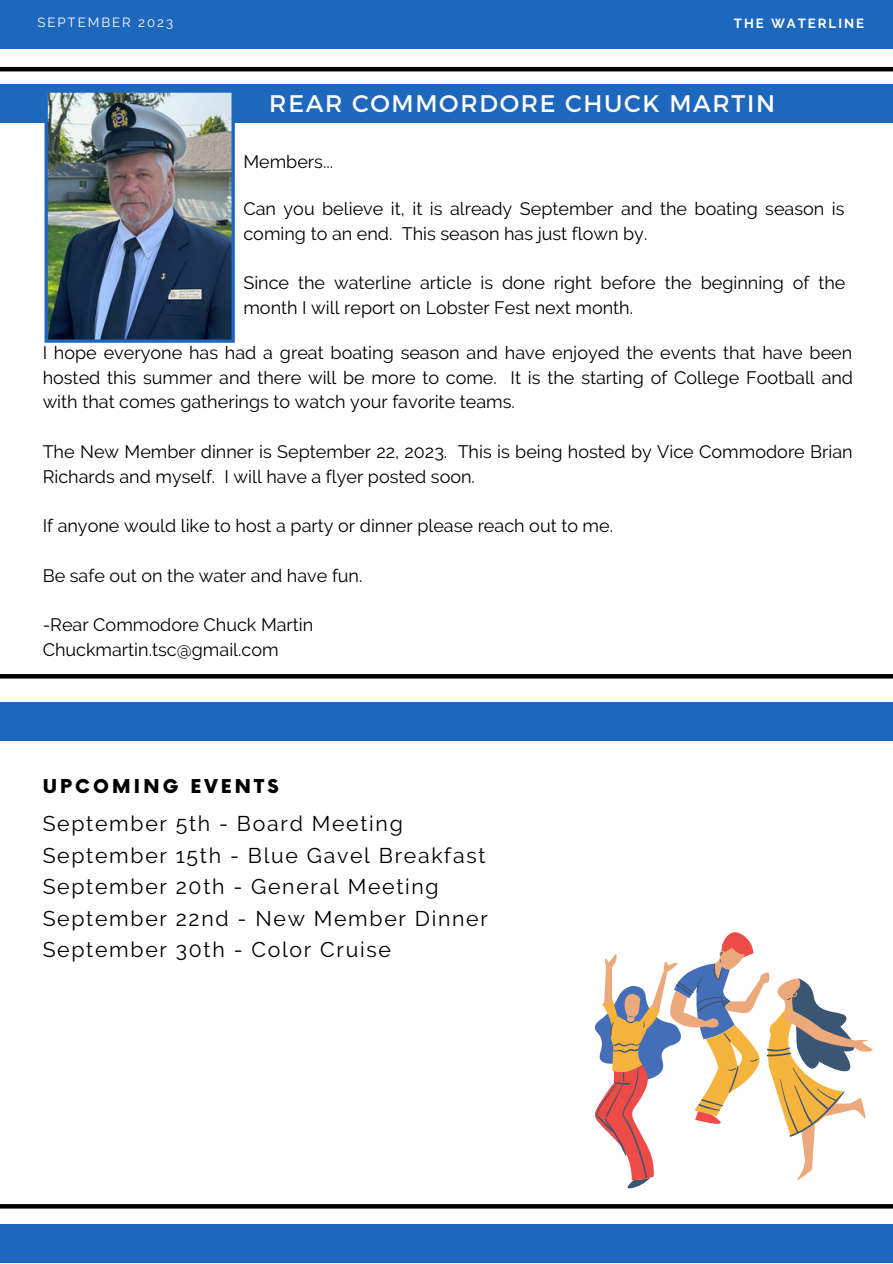
<style>
.page{position:relative;width:893px;height:1264px;background:#fff}
.page>*{position:absolute;margin:0;border:0;box-sizing:border-box;transform-origin:0 0}
.t1{font:24px "Montserrat";letter-spacing:.07em;color:#fff}
.t2{font:21.3px "Raleway";letter-spacing:.08em;color:#000}
.t3{font:900 18.6px "Now";letter-spacing:.17em;color:#000}
.t4{font:18px/24.8px "Raleway";color:#000}
.t5{font:13.2px "Raleway";letter-spacing:.15em;color:#fff}
.t6{font:700 13.2px "Raleway";letter-spacing:.15em;color:#fff}
</style>
<div class="page">
<div style="left:0;top:84px;width:892px;height:38px;background:#1d67bd"></div>
<div style="left:0;top:1224px;width:892px;height:38px;background:#1d67bd"></div>
<img style="left:44px;top:92px;width:191px;height:251px">
<div style="left:0;top:702px;width:892px;height:38px;background:#1d67bd"></div>
<hr style="left:0;top:67px;width:892px;height:4px;background:#000">
<svg style="left:0;top:674px;width:892px;height:4px;background:#040404"></svg>
<div style="left:0;top:0;width:892px;height:49px;background:#1d67bd"></div>
<svg style="left:0;top:1204px;width:892px;height:4px;background:#050505"></svg>
<svg style="left:631px;top:932px;width:241px;height:248px"></svg>
<svg style="left:595px;top:951px;width:249px;height:227px"></svg>
<p class="t5" style="left:37px;top:15px;width:137px">SEPTEMBER 2023</p>
<p class="t6" style="left:733px;top:15px;width:132px">THE WATERLINE</p>
<p class="t1" style="left:269px;top:88px;width:507px">REAR COMMORDORE CHUCK MARTIN</p>
<p class="t4" style="left:243px;top:149px;width:91px">Members...</p>
<p class="t4" style="left:243px;top:196px;width:602px">Can you believe it, it is already September and the boating season is coming to an end. This season has just flown by.</p>
<p class="t4" style="left:243px;top:271px;width:603px">Since the waterline article is done right before the beginning of the month I will report on Lobster Fest next month.</p>
<p class="t4" style="left:43px;top:340px;width:811px;text-align:justify">I hope everyone has had a great boating season and have enjoyed the events that have been hosted this summer and there will be more to come. It is the starting of College Football and with that comes gatherings to watch your favorite teams.</p>
<p class="t4" style="left:43px;top:439px;width:811px">The New Member dinner is September 22, 2023. This is being hosted by Vice Commodore Brian<br>Richards and myself. I will have a flyer posted soon.</p>
<p class="t4" style="left:43px;top:513px;width:572px">If anyone would like to host a party or dinner please reach out to me.</p>
<p class="t4" style="left:43px;top:563px;width:321px">Be safe out on the water and have fun.</p>
<p class="t4" style="left:43px;top:612px;width:272px">-Rear Commodore Chuck Martin</p>
<p class="t4" style="left:43px;top:637px;width:237px">Chuckmartin.tsc@gmail.com</p>
<p class="t3" style="left:43px;top:776px;width:237px">UPCOMING EVENTS</p>
<p class="t2" style="left:43px;top:811px;width:361px">September 5th - Board Meeting</p>
<p class="t2" style="left:43px;top:842px;width:444px">September 15th - Blue Gavel Breakfast</p>
<p class="t2" style="left:43px;top:874px;width:397px">September 20th - General Meeting</p>
<p class="t2" style="left:43px;top:905px;width:447px">September 22nd - New Member Dinner</p>
<p class="t2" style="left:43px;top:937px;width:350px">September 30th - Color Cruise</p>
</div>
